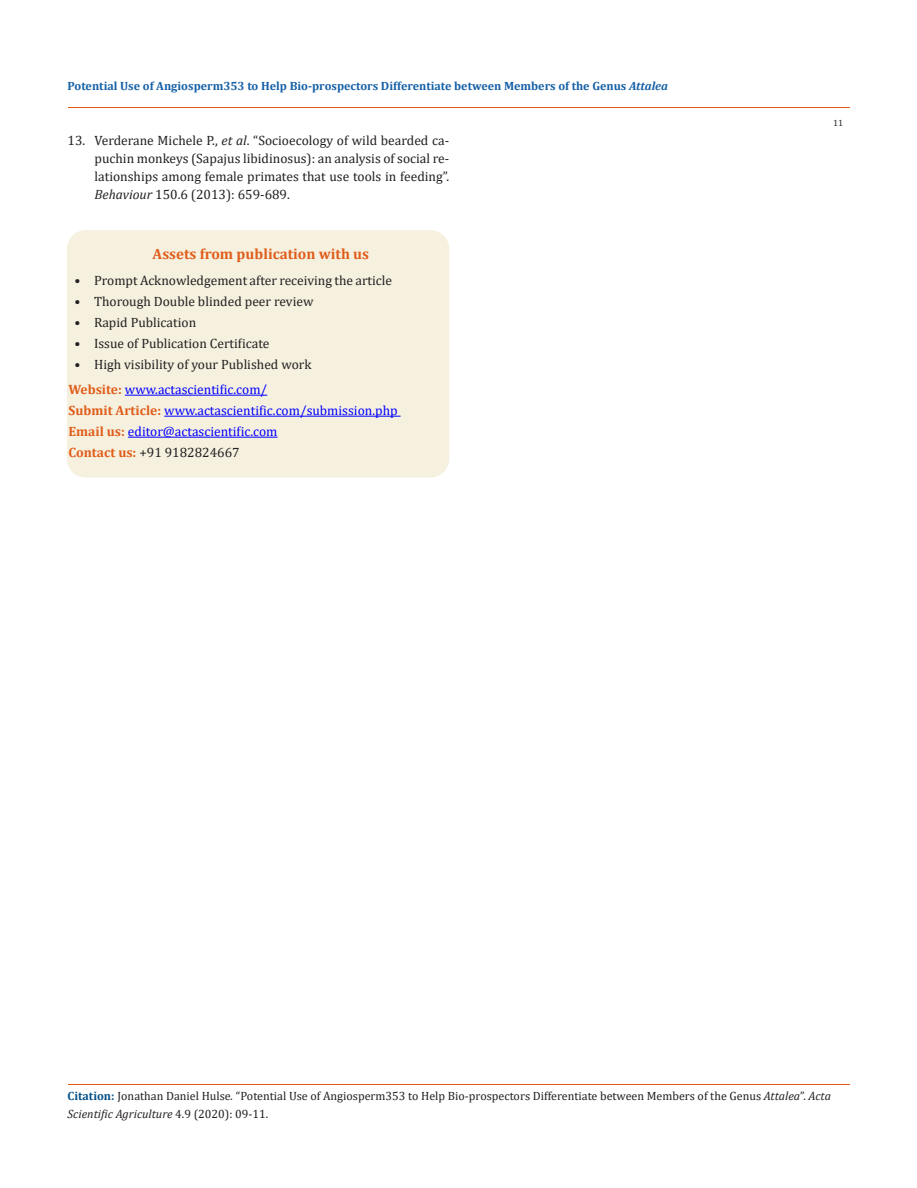
<style>
.page{position:relative;width:917px;height:1188px;background:#fff}
.page>*{position:absolute;margin:0;border:0;box-sizing:border-box;transform-origin:0 0}
.t1{font:700 15px "Cambria";color:#e05d1a}
.t2{font:13.5px/18px "Cambria";color:#231f20;text-align:justify}
.t3{font:13.5px "Cambria";color:#00f}
.t4{font:12px/18px "Cambria";color:#231f20}
.t5{font:700 12px "Cambria";color:#1560a6}
.t6{font:9px "Cambria";color:#231f20}
.s1{font-style:italic}
.s2{font-weight:700;color:#e05d1a}
.s3{font-weight:700;color:#035089}
</style>
<div class="page">
<div style="left:68px;top:231px;width:380px;height:246px;background:#f6f0df;border-radius:18px"></div>
<div style="left:67px;top:230px;width:382px;height:248px;border:2px solid #f6f0df;border-radius:18px"></div>
<hr style="left:125px;top:395px;width:142px;height:1px;background:#00f">
<hr style="left:164px;top:416px;width:236px;height:1px;background:#00f">
<hr style="left:128px;top:437px;width:149px;height:1px;background:#00f">
<hr style="left:68px;top:108px;width:781px;height:1px;background:#e05d1a">
<hr style="left:68px;top:1084px;width:781px;height:1px;background:#e05d1a">
<p class="t5" style="left:68px;top:78px;width:602px">Potential Use of Angiosperm353 to Help Bio-prospectors Differentiate between Members of the Genus <span class="s1">Attalea</span></p>
<p class="t2" style="left:94px;top:132px;width:356px;text-indent:-27px">13. Verderane Michele P., <span class="s1">et al</span>. “Socioecology of wild bearded ca&shy;puchin monkeys (Sapajus libidinosus): an analysis of social re&shy;lationships among female primates that use tools in feeding”.<br><span class="s1">Behaviour</span> 150.6 (2013): 659-689.</p>
<p class="t1" style="left:153px;top:243px;width:218px">Assets from publication with us</p>
<p class="t2" style="left:75px;top:271px;width:319px">• Prompt Acknowledgement after receiving the article</p>
<p class="t2" style="left:75px;top:292px;width:240px">• Thorough Double blinded peer review</p>
<p class="t2" style="left:75px;top:313px;width:123px">• Rapid Publication</p>
<p class="t2" style="left:75px;top:334px;width:196px">• Issue of Publication Certificate</p>
<p class="t2" style="left:75px;top:355px;width:238px">• High visibility of your Published work</p>
<p class="t3" style="left:68px;top:382px;width:200px"><span class="s2">Website:</span> www.actascientific.com/</p>
<p class="t3" style="left:68px;top:403px;width:330px"><span class="s2">Submit Article:</span> www.actascientific.com/submission.php</p>
<p class="t3" style="left:68px;top:424px;width:210px"><span class="s2">Email us:</span> editor@actascientific.com</p>
<p class="t2" style="left:68px;top:444px;width:173px"><span class="s2">Contact us:</span> +91 9182824667</p>
<p class="t6" style="left:833px;top:118px;width:11px">11</p>
<p class="t4" style="left:68px;top:1087px;width:765px"><span class="s3">Citation:</span> Jonathan Daniel Hulse<span class="s1">.</span> “Potential Use of Angiosperm353 to Help Bio-prospectors Differentiate between Members of the Genus <span class="s1">Attalea</span>”. <span class="s1">Acta<br>Scientific Agriculture</span> 4.9 (2020): 09-11.</p>
</div>
